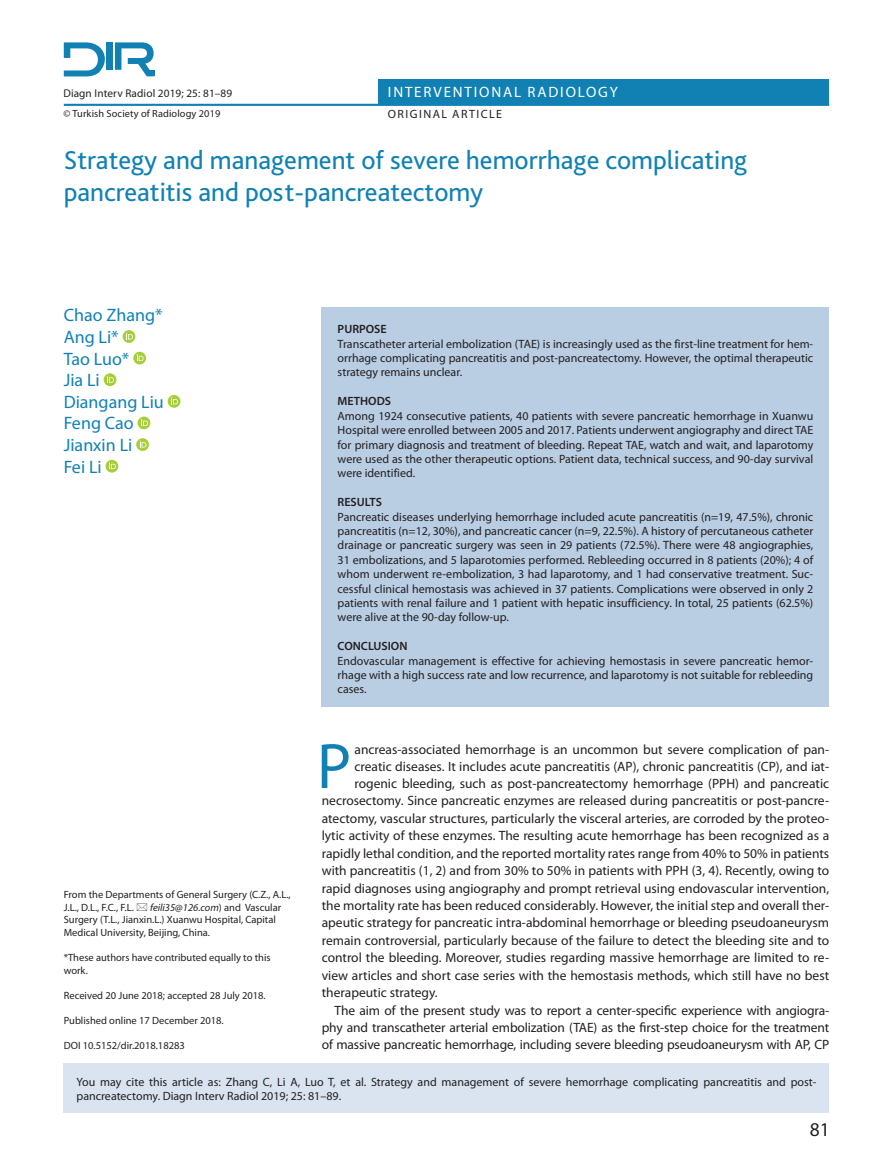
<style>
.page{position:relative;width:893px;height:1170px;background:#fff}
.page>*{position:absolute;margin:0;border:0;box-sizing:border-box;transform-origin:0 0}
.t1{font:64.65px "Myriad Pro";color:#1181b4}
.t2{font:27px/32.4px "Bliss Pro";color:#1181b4}
.t3{font:19.5px "Myriad Pro";color:#231f20}
.t4{font:18px "Myriad Pro";color:#1181b4}
.t5{font:15px "Myriad Pro";letter-spacing:.12em;color:#fff}
.t6{font:13.5px/17.4px "Myriad Pro";color:#231f20;text-align:justify}
.t7{font:12px/14.4px "Myriad Pro";color:#231f20;text-align:justify}
.t8{font:600 12px "Myriad Pro";color:#231f20}
.t9{font:12px "Myriad Pro";letter-spacing:.12em;color:#231f20}
.t10{font:11.25px "Myriad Pro";letter-spacing:.01em;color:#231f20}
.t11{font:10.5px/12.6px "Myriad Pro";color:#231f20}
.t12{font:10.35px "Myriad Pro";letter-spacing:.01em;color:#231f20}
.s1{font-style:italic}
</style>
<div class="page">
<svg style="left:123px;top:330px;width:12px;height:13px"></svg>
<svg style="left:126px;top:332px;width:7px;height:7px"></svg>
<svg style="left:133px;top:352px;width:13px;height:12px"></svg>
<svg style="left:137px;top:354px;width:7px;height:7px"></svg>
<div style="left:104px;top:373px;width:12px;height:13px;background:#a6ce39;border-radius:50%"></div>
<svg style="left:107px;top:376px;width:7px;height:7px"></svg>
<div style="left:168px;top:395px;width:12px;height:12px;background:#a6ce39;border-radius:50%"></div>
<svg style="left:171px;top:397px;width:7px;height:7px"></svg>
<div style="left:138px;top:416px;width:12px;height:13px;background:#a6ce39;border-radius:50%"></div>
<svg style="left:141px;top:419px;width:7px;height:7px"></svg>
<svg style="left:136px;top:438px;width:13px;height:13px"></svg>
<svg style="left:140px;top:440px;width:7px;height:7px"></svg>
<div style="left:106px;top:460px;width:12px;height:12px;background:#a6ce39;border-radius:50%"></div>
<svg style="left:109px;top:462px;width:7px;height:7px"></svg>
<div style="left:378px;top:79px;width:451px;height:26px;background:#1181b4"></div>
<hr style="left:64px;top:104px;width:765px;height:2px;background:#1181b4">
<div style="left:147px;top:70px;width:8px;height:6px;background:#1181b4"></div>
<div style="left:106px;top:42px;width:7px;height:28px;background:#1181b4"></div>
<svg style="left:64px;top:42px;width:41px;height:34px"></svg>
<svg style="left:115px;top:42px;width:39px;height:34px"></svg>
<div style="left:64px;top:1063px;width:765px;height:50px;background:#d9e4f0"></div>
<div style="left:322px;top:308px;width:507px;height:398px;background:#b9cde3"></div>
<p class="t10" style="left:63px;top:86px;width:170px">Diagn Interv Radiol 2019; 25: 81–89</p>
<p class="t12" style="left:63px;top:107px;width:159px">© Turkish Society of Radiology 2019</p>
<p class="t5" style="left:388px;top:83px;width:231px">INTERVENTIONAL RADIOLOGY</p>
<p class="t9" style="left:388px;top:107px;width:116px">ORIGINAL ARTICLE</p>
<p class="t2" style="left:64px;top:143px;width:685px">Strategy and management of severe hemorrhage complicating pancreatitis and post-pancreatectomy</p>
<p class="t4" style="left:64px;top:304px;width:100px">Chao Zhang*</p>
<p class="t4" style="left:64px;top:326px;width:57px">Ang Li*</p>
<p class="t4" style="left:64px;top:347px;width:67px">Tao Luo*</p>
<p class="t4" style="left:64px;top:369px;width:38px">Jia Li</p>
<p class="t4" style="left:64px;top:390px;width:102px">Diangang Liu</p>
<p class="t4" style="left:64px;top:412px;width:71px">Feng Cao</p>
<p class="t4" style="left:64px;top:434px;width:70px">Jianxin Li</p>
<p class="t4" style="left:64px;top:455px;width:39px">Fei Li</p>
<p class="t11" style="left:64px;top:888px;width:228px">From the Departments of General Surgery (C.Z., A.L.,<br>J.L., D.L., F.C., F.L.</p>
<p class="t11" style="left:64px;top:900px;width:219px;text-indent:86px"><span class="s1">feili35@126.com</span>) and Vascular<br>Surgery (T.L., Jianxin.L.) Xuanwu Hospital, Capital<br>Medical University, Beijing, China.</p>
<p class="t11" style="left:64px;top:951px;width:208px">*These authors have contributed equally to this work.</p>
<p class="t11" style="left:64px;top:988px;width:204px">Received 20 June 2018; accepted 28 July 2018.</p>
<p class="t11" style="left:64px;top:1014px;width:161px">Published online 17 December 2018.</p>
<p class="t11" style="left:64px;top:1039px;width:123px">DOI 10.5152/dir.2018.18283</p>
<p class="t8" style="left:338px;top:321px;width:51px">PURPOSE</p>
<p class="t7" style="left:338px;top:336px;width:477px">Transcatheter arterial embolization (TAE) is increasingly used as the first-line treatment for hem&shy;orrhage complicating pancreatitis and post-pancreatectomy. However, the optimal therapeutic strategy remains unclear.</p>
<p class="t8" style="left:338px;top:393px;width:55px">METHODS</p>
<p class="t7" style="left:338px;top:408px;width:477px">Among 1924 consecutive patients, 40 patients with severe pancreatic hemorrhage in Xuanwu Hospital were enrolled between 2005 and 2017. Patients underwent angiography and direct TAE for primary diagnosis and treatment of bleeding. Repeat TAE, watch and wait, and laparotomy were used as the other therapeutic options. Patient data, technical success, and 90-day survival were identified.</p>
<p class="t8" style="left:338px;top:494px;width:46px">RESULTS</p>
<p class="t7" style="left:338px;top:509px;width:477px">Pancreatic diseases underlying hemorrhage included acute pancreatitis (n=19, 47.5%), chronic pancreatitis (n=12, 30%), and pancreatic cancer (n=9, 22.5%). A history of percutaneous catheter drainage or pancreatic surgery was seen in 29 patients (72.5%). There were 48 angiographies, 31 embolizations, and 5 laparotomies performed. Rebleeding occurred in 8 patients (20%); 4 of whom underwent re-embolization, 3 had laparotomy, and 1 had conservative treatment. Suc&shy;cessful clinical hemostasis was achieved in 37 patients. Complications were observed in only 2 patients with renal failure and 1 patient with hepatic insufficiency. In total, 25 patients (62.5%) were alive at the 90-day follow-up.</p>
<p class="t8" style="left:338px;top:638px;width:71px">CONCLUSION</p>
<p class="t7" style="left:338px;top:653px;width:477px">Endovascular management is effective for achieving hemostasis in severe pancreatic hemor&shy;rhage with a high success rate and low recurrence, and laparotomy is not suitable for rebleeding cases.</p>
<p class="t1" style="left:317px;top:726px;width:36px">P</p>
<p class="t6" style="left:354px;top:740px;width:476px">ancreas-associated hemorrhage is an uncommon but severe complication of pan-</p>
<p class="t6" style="left:354px;top:757px;width:476px">creatic diseases. It includes acute pancreatitis (AP), chronic pancreatitis (CP), and iat-</p>
<p class="t6" style="left:354px;top:774px;width:476px">rogenic bleeding, such as post-pancreatectomy hemorrhage (PPH) and pancreatic</p>
<p class="t6" style="left:322px;top:792px;width:509px">necrosectomy. Since pancreatic enzymes are released during pancreatitis or post-pancre-</p>
<p class="t6" style="left:322px;top:809px;width:509px">atectomy, vascular structures, particularly the visceral arteries, are corroded by the proteo-</p>
<p class="t6" style="left:322px;top:826px;width:509px">lytic activity of these enzymes. The resulting acute hemorrhage has been recognized as a</p>
<p class="t6" style="left:322px;top:844px;width:509px">rapidly lethal condition, and the reported mortality rates range from 40% to 50% in patients</p>
<p class="t6" style="left:322px;top:861px;width:509px">with pancreatitis (1, 2) and from 30% to 50% in patients with PPH (3, 4). Recently, owing to</p>
<p class="t6" style="left:322px;top:879px;width:509px">rapid diagnoses using angiography and prompt retrieval using endovascular intervention,</p>
<p class="t6" style="left:322px;top:896px;width:509px">the mortality rate has been reduced considerably. However, the initial step and overall ther-</p>
<p class="t6" style="left:322px;top:913px;width:509px">apeutic strategy for pancreatic intra-abdominal hemorrhage or bleeding pseudoaneurysm</p>
<p class="t6" style="left:322px;top:931px;width:509px">remain controversial, particularly because of the failure to detect the bleeding site and to</p>
<p class="t6" style="left:322px;top:948px;width:509px">control the bleeding. Moreover, studies regarding massive hemorrhage are limited to re-</p>
<p class="t6" style="left:322px;top:966px;width:509px">view articles and short case series with the hemostasis methods, which still have no best</p>
<p class="t6" style="left:322px;top:983px;width:117px">therapeutic strategy.</p>
<p class="t6" style="left:322px;top:1000px;width:509px;text-indent:13px">The aim of the present study was to report a center-specific experience with angiogra&shy;phy and transcatheter arterial embolization (TAE) as the first-step choice for the treatment of massive pancreatic hemorrhage, including severe bleeding pseudoaneurysm with AP, CP</p>
<p class="t7" style="left:77px;top:1074px;width:741px">You may cite this article as: Zhang C, Li A, Luo T, et al. Strategy and management of severe hemorrhage complicating pancreatitis and post&shy;pancreatectomy. Diagn Interv Radiol 2019; 25: 81–89.</p>
<p class="t3" style="left:810px;top:1116px;width:22px">81</p>
</div>
